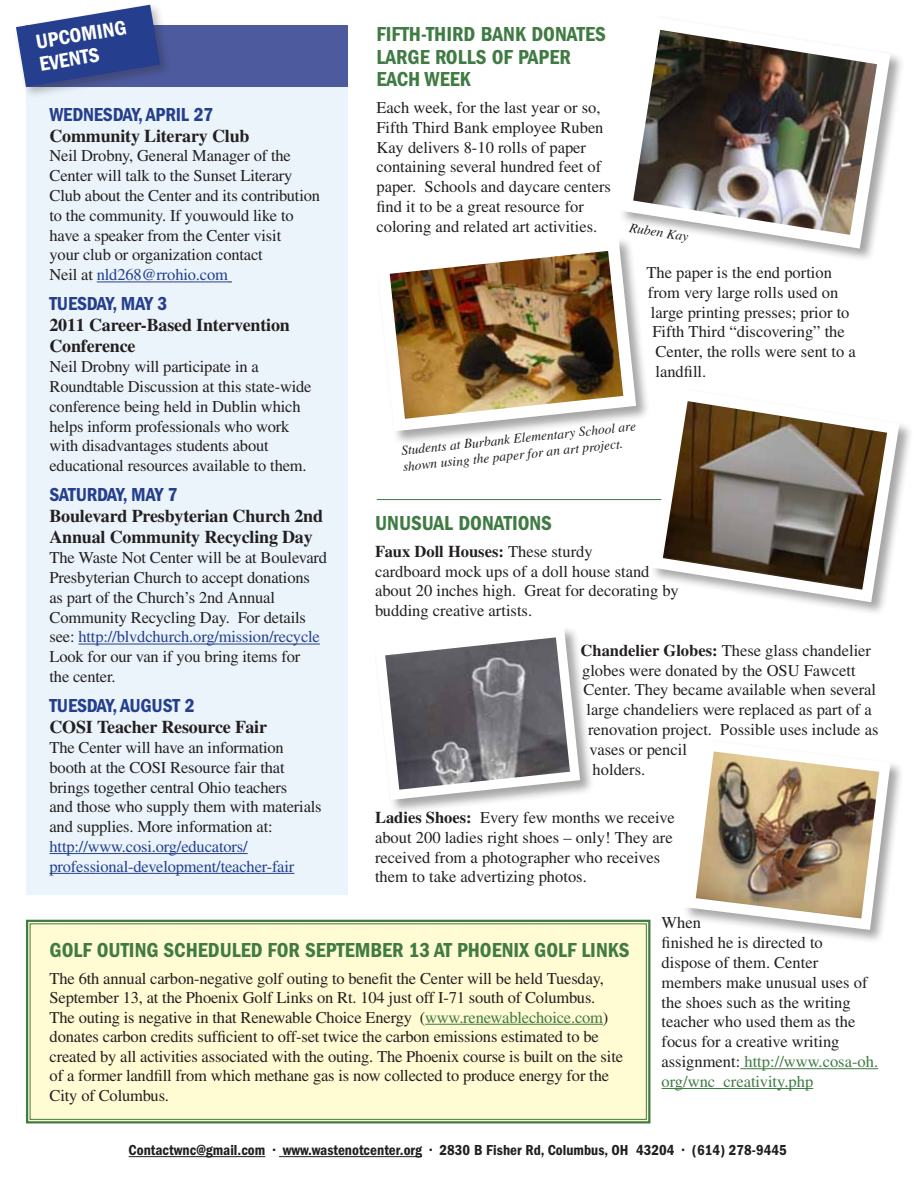
<style>
.page{position:relative;width:918px;height:1188px;background:#fff}
.page>*{position:absolute;margin:0;border:0;box-sizing:border-box;transform-origin:0 0}
.t1{font:600 condensed 21px/22.5px "Franklin Gothic";color:#407b43}
.t2{font:600 condensed 21px/22.2px "Franklin Gothic";color:#fff}
.t3{font:600 condensed 19.5px "Franklin Gothic";letter-spacing:-.01em;color:#253f8e}
.t4{font:600 condensed 19.5px "Franklin Gothic";letter-spacing:-.03em;color:#253f8e}
.t5{font:700 18px/21px "Times";letter-spacing:-.01em;color:#231f20}
.t6{font:16.5px/19.8px "Times";letter-spacing:-.01em;color:#231f20}
.t7{font:16.5px/19.8px "Times";letter-spacing:-.01em;color:#253f8e}
.t8{font:600 condensed 15px "Franklin Gothic";color:#231f20}
.t9{font:italic 13.5px/16.2px "Times";color:#231f20}
.s1{color:#253f8e}
.s2{font-weight:700}
.s3{color:#407b43}
</style>
<div class="page">
<div style="left:26px;top:26px;width:322px;height:869px;background:#ebf4fb"></div>
<div style="left:375px;top:236px;width:275px;height:209px;background:#231f20;opacity:.4"></div>
<svg style="left:377px;top:238px;width:259px;height:193px"></svg>
<hr style="left:377px;top:499px;width:487px;height:1px;background:#407b43">
<img style="left:390px;top:251px;width:233px;height:168px">
<div style="left:618px;top:15px;width:286px;height:248px;background:#231f20;opacity:.4"></div>
<svg style="left:620px;top:16px;width:271px;height:233px"></svg>
<img style="left:633px;top:30px;width:244px;height:205px">
<div style="left:649px;top:387px;width:265px;height:229px;background:#231f20;opacity:.4"></div>
<svg style="left:650px;top:389px;width:250px;height:213px"></svg>
<img style="left:663px;top:401px;width:224px;height:189px">
<div style="left:374px;top:626px;width:220px;height:188px;background:#231f20;opacity:.4"></div>
<svg style="left:375px;top:627px;width:205px;height:173px"></svg>
<img style="left:385px;top:637px;width:185px;height:153px">
<div style="left:682px;top:738px;width:223px;height:206px;background:#231f20;opacity:.4"></div>
<svg style="left:684px;top:740px;width:207px;height:190px"></svg>
<img style="left:696px;top:751px;width:183px;height:168px">
<hr style="left:97px;top:282px;width:131px;height:1px;background:#253f8e">
<hr style="left:78px;top:644px;width:242px;height:1px;background:#253f8e">
<hr style="left:50px;top:853px;width:198px;height:1px;background:#253f8e">
<hr style="left:50px;top:873px;width:244px;height:1px;background:#253f8e">
<div style="left:26px;top:26px;width:322px;height:61px;background:#4d5a9e"></div>
<div style="left:12px;top:1px;width:160px;height:98px;background:#231f20;opacity:.3"></div>
<svg style="left:16px;top:5px;width:144px;height:82px"></svg>
<div style="left:26px;top:919px;width:625px;height:205px;background:#fffbd3"></div>
<div style="left:30px;top:923px;width:617px;height:197px;border:1px solid #407b43"></div>
<hr style="left:425px;top:1024px;width:178px;height:1px;background:#407b43">
<hr style="left:740px;top:1068px;width:138px;height:1px;background:#407b43">
<hr style="left:662px;top:1088px;width:151px;height:1px;background:#407b43">
<hr style="left:129px;top:1156px;width:136px;height:1px;background:#231f20">
<hr style="left:279px;top:1156px;width:143px;height:1px;background:#231f20">
<p class="t2" style="left:34px;top:32px;width:76px;rotate:-10deg">UP COMING<br>EVENTS</p>
<p class="t1" style="left:376px;top:23px;width:231px">FIFTH-TH IRD BANK DO NATES<br>LARGE ROLLS OF PAPER<br>EACH WEEK</p>
<p class="t6" style="left:376px;top:97px;width:236px">Each week, for the last year or so, Fifth Third Bank employee Ruben Kay delivers 8-10 rolls of paper containing several hundred feet of paper. Schools and daycare centers find it to be a great resource for coloring and related art activities.</p>
<p class="t3" style="left:50px;top:103px;width:166px">WEDNESDAY, APRIL 27</p>
<p class="t5" style="left:50px;top:125px;width:202px">Community Literary Club</p>
<p class="t6" style="left:50px;top:146px;width:272px">Neil Drobny, General Manager of the Center will talk to the Sunset Literary Club about the Center and its contribution to the community. If youwould like to have a speaker from the Center visit<br>your club or organization contact<br>Neil at <span class="s1">nld268@rrohio.com</span></p>
<p class="t3" style="left:50px;top:293px;width:120px">TUESDAY, MAY 3</p>
<p class="t5" style="left:50px;top:314px;width:242px">2011 Career-Based Intervention<br>Conference</p>
<p class="t6" style="left:50px;top:357px;width:264px">Neil Drobny will participate in a Roundtable Discussion at this state-wide conference being held in Dublin which helps inform professionals who work with disadvantages students about educational resources available to them.</p>
<p class="t4" style="left:50px;top:484px;width:130px">SATUR DAY, MAY 7</p>
<p class="t5" style="left:50px;top:505px;width:275px">Boulevard Presbyterian Church 2nd<br>Annual Community Recycling Day</p>
<p class="t6" style="left:50px;top:548px;width:279px">The Waste Not Center will be at Boulevard Presbyterian Church to accept donations as part of the Church’s 2nd Annual Community Recycling Day. For details see: <span class="s1">http://blvdchurch.org/mission/recycle </span>Look for our van if you bring items for<br>the center.</p>
<p class="t3" style="left:50px;top:695px;width:147px">TUESDAY, AUGUST 2</p>
<p class="t5" style="left:50px;top:716px;width:219px">COSI Teacher Resource Fair</p>
<p class="t6" style="left:50px;top:737px;width:274px">The Center will have an information booth at the COSI Resource fair that brings together central Ohio teachers<br>and those who supply them with materials and supplies. More information at:</p>
<p class="t7" style="left:50px;top:836px;width:246px">http://www.cosi.org/educators/ professional-development/teacher-fair</p>
<p class="t9" style="left:631px;top:219px;width:61px;rotate:9deg">Ruben Kay</p>
<p class="t6" style="left:646px;top:263px;width:187px">The paper is the end portion</p>
<p class="t6" style="left:648px;top:282px;width:192px">from very large rolls used on</p>
<p class="t6" style="left:651px;top:302px;width:200px">large printing presses; prior to</p>
<p class="t6" style="left:652px;top:322px;width:194px">Fifth Third “discovering” the</p>
<p class="t6" style="left:655px;top:342px;width:202px">Center, the rolls were sent to a</p>
<p class="t6" style="left:655px;top:362px;width:52px">landfill.</p>
<p class="t9" style="left:400px;top:442px;width:237px;rotate:-6deg">Students at Burbank Elementary School are shown using the paper for an art project.</p>
<p class="t1" style="left:375px;top:512px;width:178px">UNUSUAL DONATIONS</p>
<p class="t6" style="left:375px;top:541px;width:305px"><span class="s2">Faux Doll Houses:</span> These sturdy<br>cardboard mock ups of a doll house stand about 20 inches high. Great for decorating by budding creative artists.</p>
<p class="t6" style="left:581px;top:640px;width:292px"><span class="s2">Chandelier Globes:</span> These glass chandelier</p>
<p class="t6" style="left:582px;top:660px;width:275px">globes were donated by the OSU Fawcett</p>
<p class="t6" style="left:584px;top:680px;width:294px">Center. They became available when several</p>
<p class="t6" style="left:587px;top:700px;width:287px">large chandeliers were replaced as part of a</p>
<p class="t6" style="left:588px;top:720px;width:292px">renovation project. Possible uses include as</p>
<p class="t6" style="left:590px;top:739px;width:99px">vases or pencil</p>
<p class="t6" style="left:593px;top:759px;width:54px">holders.</p>
<p class="t6" style="left:375px;top:808px;width:301px"><span class="s2">Ladies Shoes:</span> Every few months we receive about 200 ladies right shoes – only! They are received from a photographer who receives them to take advertizing photos.</p>
<p class="t6" style="left:662px;top:913px;width:218px">When<br>finished he is directed to<br>dispose of them. Center members make unusual uses of the shoes such as the writing teacher who used them as the focus for a creative writing assignment: <span class="s3">http://www.cosa-oh. org/wnc_creativity.php</span></p>
<p class="t1" style="left:50px;top:939px;width:12px">GOLF</p>
<p class="t1" style="left:97px;top:939px;width:183px">OUTING SCH EDULED FOR</p>
<p class="t1" style="left:305px;top:939px;width:241px">SEPTEMBER 13 AT PHO ENIX GOLF</p>
<p class="t1" style="left:581px;top:939px;width:50px">LINKS</p>
<p class="t6" style="left:50px;top:968px;width:575px">The 6th annual carbon-negative golf outing to benefit the Center will be held Tuesday, September 13, at the Phoenix Golf Links on Rt. 104 just off I-71 south of Columbus.<br>The outing is negative in that Renewable Choice Energy (<span class="s3">www.renewablechoice.com</span>) donates carbon credits sufficient to off-set twice the carbon emissions estimated to be created by all activities associated with the outing. The Phoenix course is built on the site of a former landfill from which methane gas is now collected to produce energy for the City of Columbus.</p>
<p class="t8" style="left:129px;top:1142px;width:660px">CONTACTWNC@GMAIL.COM • WWW.WASTENOTCENTER.ORG • 2830 B FISHER RD, COLUMBUS, OH 43204 • (614) 278-9445</p>
</div>
